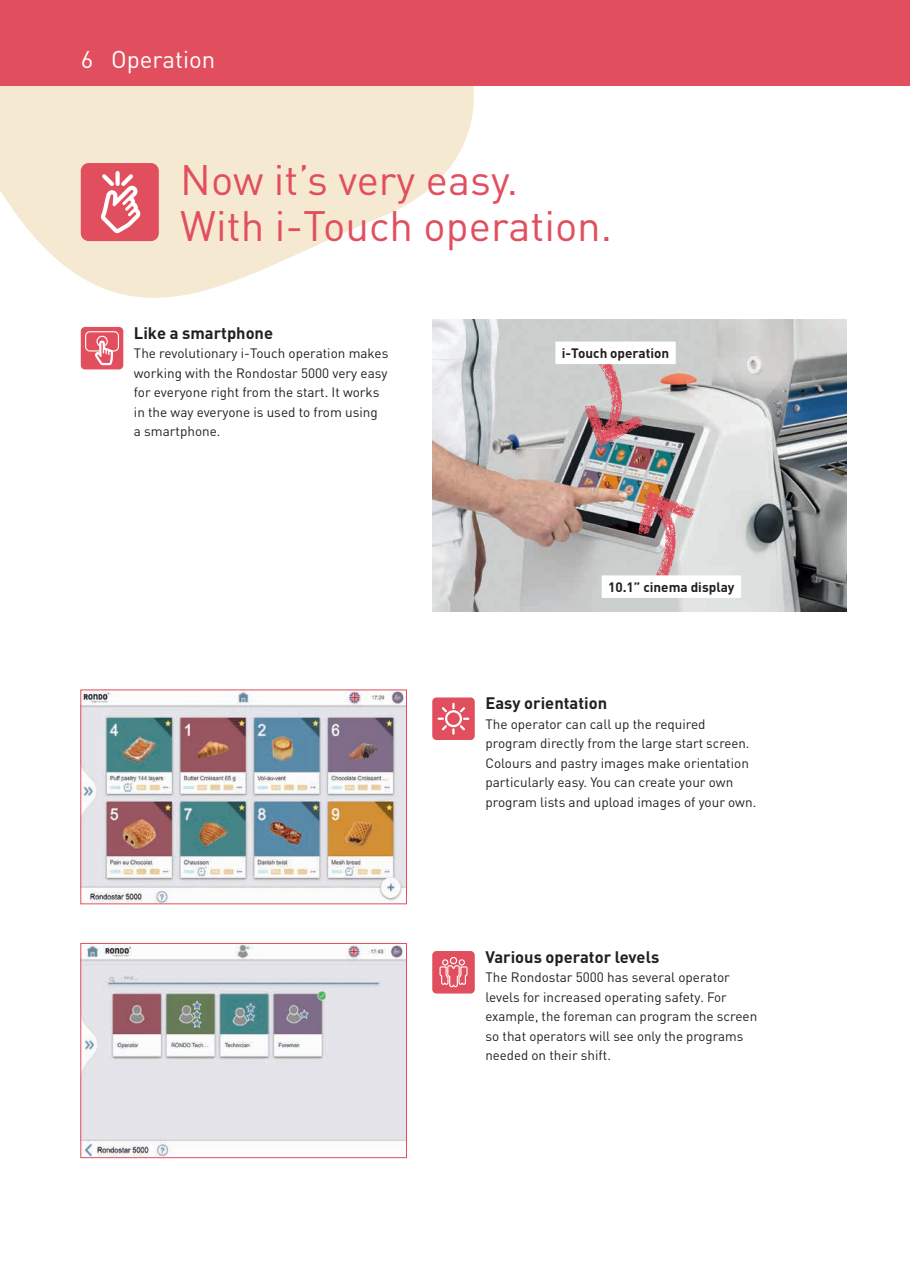
<style>
.page{position:relative;width:910px;height:1280px;background:#fff}
.page>*{position:absolute;margin:0;border:0;box-sizing:border-box;transform-origin:0 0}
.t1{font:42px/45.8px "DIN Pro";color:#e14f5e}
.t2{font:24px "DIN Pro";color:#fff}
.t3{font:700 16.5px "DIN Pro";color:#231f20}
.t4{font:13.5px/19.5px "DIN Pro";color:#231f20}
.t5{font:700 13.5px "DIN Pro";color:#231f20}
</style>
<div class="page">
<svg style="left:0;top:85px;width:494px;height:213px;fill:#f5e9d2"></svg>
<div style="left:0;top:0;width:910px;height:85px;background:#e14f5e"></div>
<div style="left:81px;top:163px;width:78px;height:78px;background:#e14f5e;border-radius:8px"></div>
<svg style="left:100px;top:171px;width:41px;height:62px"></svg>
<div style="left:81px;top:327px;width:42px;height:42px;background:#e14f5e;border-radius:4px"></div>
<svg style="left:85px;top:331px;width:34px;height:34px"></svg>
<div style="left:432px;top:697px;width:43px;height:43px;background:#e14f5e;border-radius:4px"></div>
<svg style="left:437px;top:702px;width:33px;height:33px"></svg>
<img style="left:82px;top:692px;width:323px;height:210px">
<div style="left:80px;top:690px;width:327px;height:214px;border:1px solid #e14f5e"></div>
<img style="left:82px;top:945px;width:323px;height:211px">
<div style="left:80px;top:943px;width:327px;height:215px;border:1px solid #e14f5e"></div>
<img style="left:432px;top:319px;width:414px;height:293px">
<svg style="left:638px;top:492px;width:57px;height:83px;background:#c7a0a1"></svg>
<div style="left:602px;top:575px;width:139px;height:23px;background:#fff"></div>
<svg style="left:585px;top:364px;width:58px;height:83px;background:#bd9b9f"></svg>
<div style="left:555px;top:342px;width:121px;height:22px;background:#fff"></div>
<div style="left:432px;top:951px;width:43px;height:42px;background:#e14f5e;border-radius:4px"></div>
<svg style="left:439px;top:957px;width:29px;height:31px"></svg>
<h2 class="t2" style="left:81px;top:43px;width:136px">6 Operation</h2>
<h1 class="t1" style="left:180px;top:155px;width:433px">Now it’s very easy.<br>With i-Touch operation.</h1>
<p class="t3" style="left:134px;top:321px;width:141px">Like a smartphone</p>
<p class="t4" style="left:134px;top:343px;width:256px">The revolutionary i-Touch operation makes working with the Rondostar 5000 very easy for everyone right from the start. It works in the way everyone is used to from using<br>a smartphone.</p>
<p class="t5" style="left:562px;top:344px;width:109px">i-Touch operation</p>
<p class="t5" style="left:608px;top:577px;width:128px">10.1” cinema display</p>
<p class="t3" style="left:485px;top:692px;width:123px">Easy orientation</p>
<p class="t4" style="left:485px;top:713px;width:272px">The operator can call up the required program directly from the large start screen.<br>Colours and pastry images make orientation particularly easy. You can create your own program lists and upload images of your own.</p>
<p class="t3" style="left:485px;top:945px;width:175px">Various operator levels</p>
<p class="t4" style="left:485px;top:967px;width:273px">The Rondostar 5000 has several operator levels for increased operating safety. For example, the foreman can program the screen so that operators will see only the programs needed on their shift.</p>
</div>
